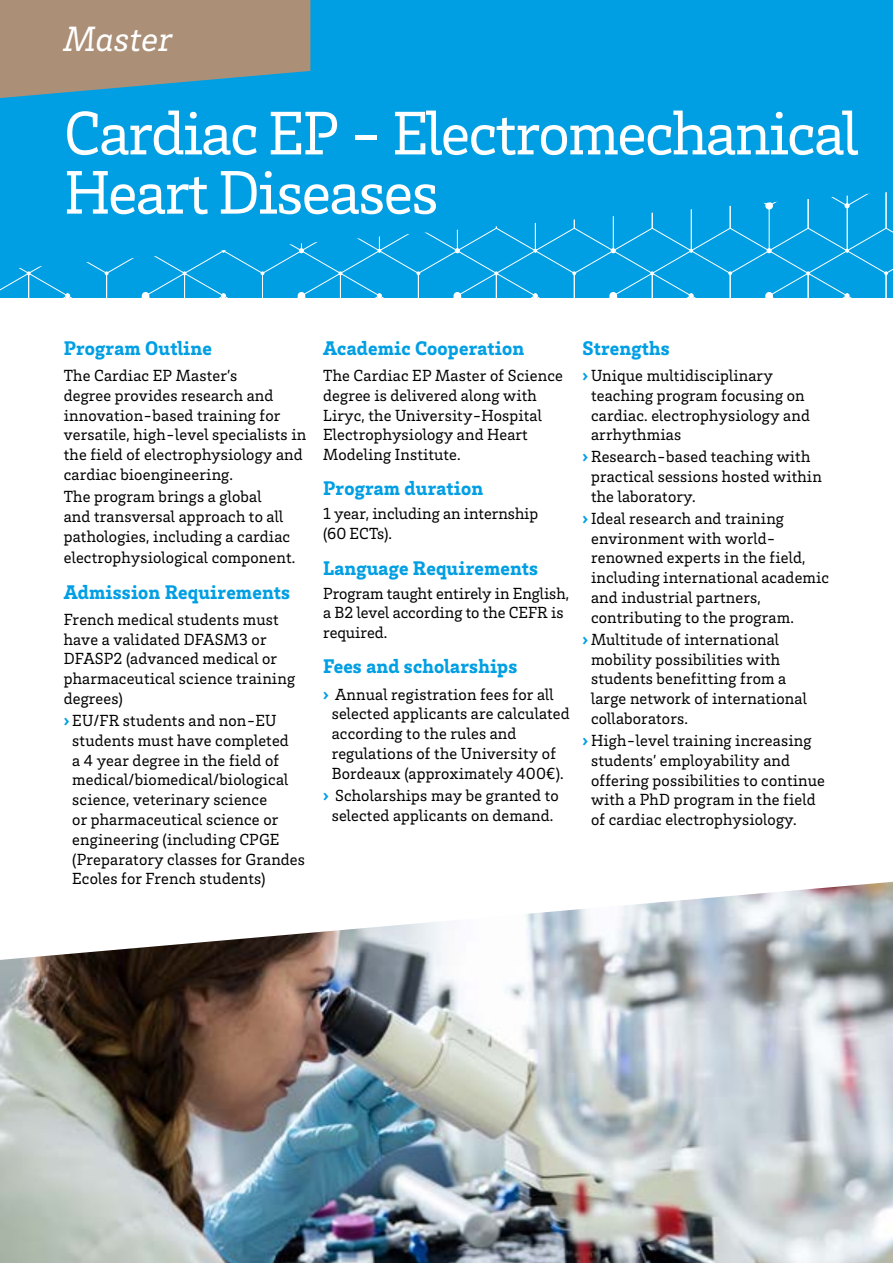
<style>
.page{position:relative;width:893px;height:1263px;background:#fff}
.page>*{position:absolute;margin:0;border:0;box-sizing:border-box;transform-origin:0 0}
.t1{font:63px/59.2px "Brix Slab";letter-spacing:-.03em;color:#fff}
.t2{font:italic 36px "Brix Slab";color:#fff}
.t3{font:900 20.25px "Brix Slab";letter-spacing:.01em;color:#009fe3}
.t4{font:16.5px/19.8px "Brix Slab";letter-spacing:.01em;color:#000}
.s1{font-weight:900;color:#009fe3}
</style>
<div class="page">
<img style="left:0;top:960px;width:893px;height:303px">
<svg style="left:0;top:881px;width:893px;height:79px"></svg>
<div style="left:0;top:0;width:893px;height:298px;background:#009fe3"></div>
<svg style="left:0;top:270px;width:893px;height:28px"></svg>
<svg style="left:18px;top:37px;width:875px;height:233px"></svg>
<svg style="left:0;top:0;width:310px;height:98px;background:#939185"></svg>
<h2 class="t2" style="left:64px;top:15px;width:110px">Master</h2>
<h1 class="t1" style="left:64px;top:101px;width:796px">Cardiac EP - Electromechanical<br>Heart Diseases</h1>
<p class="t3" style="left:64px;top:335px;width:150px">Program Outline</p>
<p class="t4" style="left:64px;top:365px;width:244px">The Cardiac EP Master’s<br>degree provides research and innovation-based training for versatile, high-level specialists in the field of electrophysiology and cardiac bioengineering.</p>
<p class="t4" style="left:64px;top:486px;width:228px">The program brings a global and transversal approach to all pathologies, including a cardiac</p>
<p class="t4" style="left:64px;top:547px;width:233px">electrophysiological component.</p>
<p class="t3" style="left:64px;top:578px;width:228px">Admission Requirements</p>
<p class="t4" style="left:64px;top:609px;width:233px">French medical students must have a validated DFASM3 or<br>DFASP2 (advanced medical or pharmaceutical science training degrees)</p>
<p class="t4" style="left:72px;top:710px;width:234px;text-indent:-8px"><span class="s1">›</span> EU/FR students and non-EU students must have completed<br>a 4 year degree in the field of medical/biomedical/biological science, veterinary science<br>or pharmaceutical science or engineering (including CPGE (Preparatory classes for Grandes<br>Ecoles for French students)</p>
<p class="t3" style="left:323px;top:335px;width:203px">Academic Cooperation</p>
<p class="t4" style="left:323px;top:365px;width:241px">The Cardiac EP Master of Science degree is delivered along with<br>Liryc, the University-Hospital<br>Electrophysiology and Heart<br>Modeling Institute.</p>
<p class="t3" style="left:323px;top:475px;width:162px">Program duration</p>
<p class="t4" style="left:323px;top:503px;width:217px">1 year, including an internship (60 ECTs).</p>
<p class="t3" style="left:323px;top:554px;width:216px">Language Requirements</p>
<p class="t4" style="left:323px;top:582px;width:247px">Program taught entirely in English, a B2 level according to the CEFR is required.</p>
<p class="t3" style="left:323px;top:653px;width:196px">Fees and scholarships</p>
<p class="t4" style="left:332px;top:683px;width:240px;text-indent:-8px"><span class="s1">›</span> Annual registration fees for all selected applicants are calculated according to the rules and regulations of the University of<br>Bordeaux (approximately 400€).</p>
<p class="t4" style="left:323px;top:785px;width:237px;text-align:center"><span class="s1">›</span> Scholarships may be granted to selected applicants on demand.</p>
<p class="t3" style="left:583px;top:335px;width:89px">Strengths</p>
<p class="t4" style="left:591px;top:365px;width:220px;text-indent:-8px"><span class="s1">›</span> Unique multidisciplinary teaching program focusing on cardiac. electrophysiology and arrhythmias</p>
<p class="t4" style="left:591px;top:446px;width:232px;text-indent:-8px"><span class="s1">›</span> Research-based teaching with practical sessions hosted within the laboratory.</p>
<p class="t4" style="left:591px;top:508px;width:240px;text-indent:-8px"><span class="s1">›</span> Ideal research and training environment with world&shy;renowned experts in the field, including international academic and industrial partners, contributing to the program.</p>
<p class="t4" style="left:591px;top:629px;width:217px;text-indent:-8px"><span class="s1">›</span> Multitude of international mobility possibilities with students benefitting from a large network of international collaborators.</p>
<p class="t4" style="left:591px;top:730px;width:235px;text-indent:-8px"><span class="s1">›</span> High-level training increasing students’ employability and offering possibilities to continue with a PhD program in the field of cardiac electrophysiology.</p>
</div>
